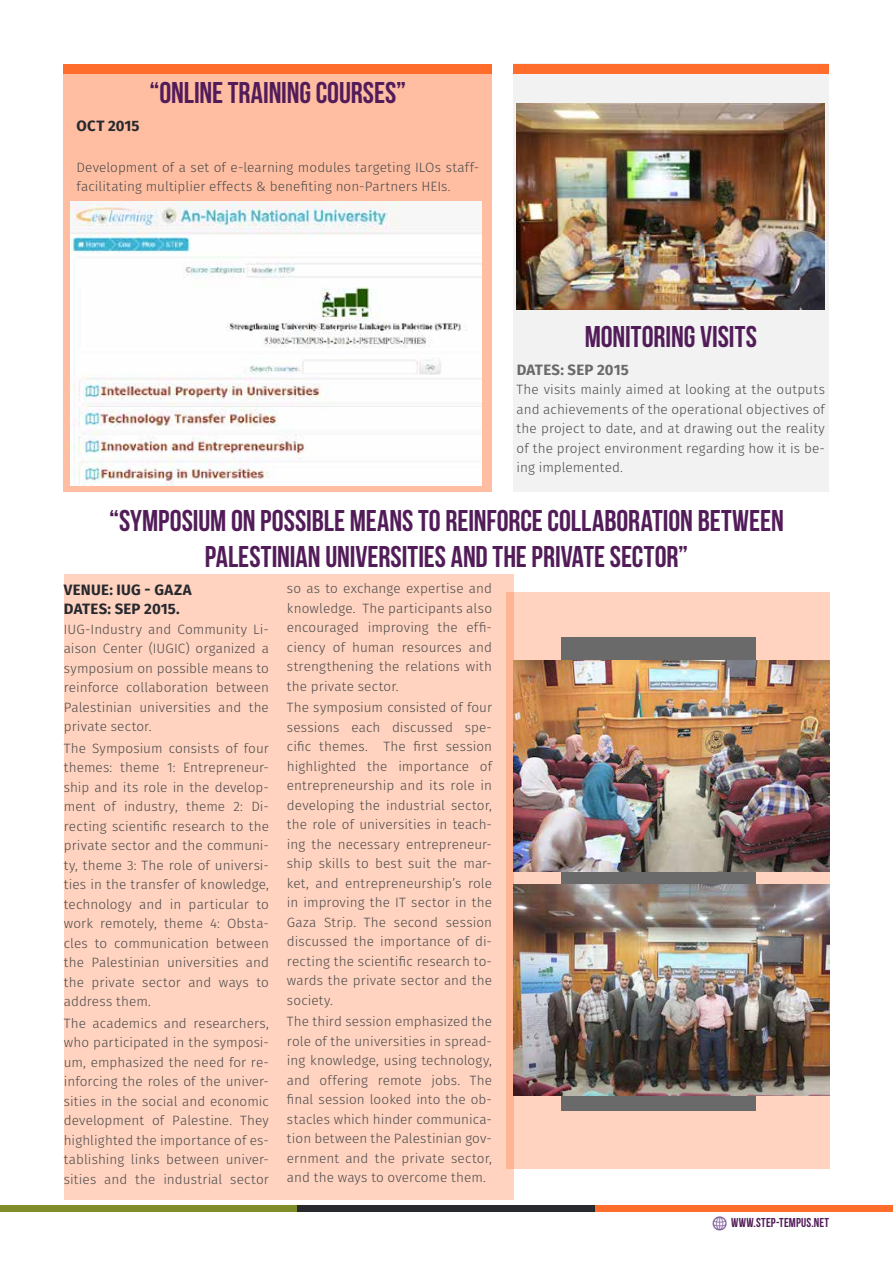
<style>
.page{position:relative;width:893px;height:1263px;background:#fff}
.page>*{position:absolute;margin:0;border:0;box-sizing:border-box;transform-origin:0 0}
.t1{font:30px/36px "Bebas Neue";color:#521c59;text-align:center}
.t2{font:21.6px "Modern Pictograms";color:#82609c}
.t3{font:700 15px/19.5px "Fira Sans";letter-spacing:.015em;color:#27292f}
.t4{font:700 15px "Fira Sans";letter-spacing:.005em;color:#6a6a6a}
.t5{font:300 13.5px/19.5px "Fira Sans";letter-spacing:.01em;color:#4a4a49;text-align:justify}
.t6{font:12.9px "Bebas Neue";letter-spacing:.02em;color:#521c59}
</style>
<div class="page">
<div style="left:513px;top:64px;width:316px;height:428px;background:#f2f2f3"></div>
<div style="left:506px;top:592px;width:323px;height:576px;background:#ffd3c0"></div>
<div style="left:64px;top:574px;width:449px;height:625px;background:#ffd3c0"></div>
<div style="left:64px;top:73px;width:428px;height:419px;background:#ffbea2"></div>
<img style="left:71px;top:201px;width:411px;height:284px">
<div style="left:561px;top:638px;width:194px;height:473px;background:#6a6a6a"></div>
<img style="left:513px;top:661px;width:316px;height:210px">
<img style="left:513px;top:884px;width:316px;height:211px">
<img style="left:517px;top:103px;width:308px;height:206px">
<div style="left:278px;top:64px;width:214px;height:9px;background:#ff6d2c"></div>
<div style="left:64px;top:64px;width:214px;height:9px;background:#ff6d2c"></div>
<div style="left:671px;top:64px;width:158px;height:9px;background:#ff6d2c"></div>
<div style="left:513px;top:64px;width:158px;height:9px;background:#ff6d2c"></div>
<div style="left:198px;top:1205px;width:100px;height:7px;background:#818c2a"></div>
<div style="left:99px;top:1205px;width:99px;height:7px;background:#818c2a"></div>
<div style="left:0;top:1205px;width:99px;height:7px;background:#818c2a"></div>
<div style="left:496px;top:1205px;width:99px;height:7px;background:#27292f"></div>
<div style="left:397px;top:1205px;width:99px;height:7px;background:#27292f"></div>
<div style="left:298px;top:1205px;width:99px;height:7px;background:#27292f"></div>
<div style="left:794px;top:1205px;width:99px;height:7px;background:#ff6d2c"></div>
<div style="left:694px;top:1205px;width:100px;height:7px;background:#ff6d2c"></div>
<div style="left:595px;top:1205px;width:99px;height:7px;background:#ff6d2c"></div>
<h1 class="t1" style="left:150px;top:74px;width:258px">“ONLINE TRAINING COURSES”</h1>
<p class="t3" style="left:77px;top:115px;width:65px">OCT 2015</p>
<p class="t5" style="left:76px;top:157px;width:404px">Development of a set of e-learning modules targeting ILOs staff&shy;facilitating multiplier effects &amp; benefiting non-Partners HEIs.</p>
<h1 class="t1" style="left:585px;top:318px;width:174px">MONITORING VISITS</h1>
<p class="t4" style="left:517px;top:357px;width:113px">DATES: SEP 2015</p>
<p class="t5" style="left:517px;top:380px;width:310px">The visits mainly aimed at looking at the outputs and achievements of the operational objectives of the project to date, and at drawing out the reality of the project environment regarding how it is be&shy;ing implemented.</p>
<h1 class="t1" style="left:109px;top:502px;width:676px">“SYMPOSIUM ON POSSIBLE MEANS TO REINFORCE COLLABORATION BETWEEN<br>PALESTINIAN UNIVERSITIES AND THE PRIVATE SECTOR”</h1>
<p class="t3" style="left:64px;top:579px;width:129px">VENUE: IUG - GAZA<br>DATES: SEP 2015.</p>
<p class="t5" style="left:64px;top:619px;width:207px">IUG-Industry and Community Li&shy;aison Center (IUGIC) organized a symposium on possible means to reinforce collaboration between Palestinian universities and the private sector.</p>
<p class="t5" style="left:64px;top:738px;width:207px">The Symposium consists of four themes: theme 1: Entrepreneur&shy;ship and its role in the develop&shy;ment of industry, theme 2: Di&shy;recting scientific research to the private sector and the communi&shy;ty, theme 3: The role of universi&shy;ties in the transfer of knowledge, technology and in particular to work remotely, theme 4: Obsta&shy;cles to communication between the Palestinian universities and the private sector and ways to address them.</p>
<p class="t5" style="left:64px;top:1013px;width:207px">The academics and researchers, who participated in the symposi&shy;um, emphasized the need for re&shy;inforcing the roles of the univer&shy;sities in the social and economic development of Palestine. They highlighted the importance of es&shy;tablishing links between univer&shy;sities and the industrial sector</p>
<p class="t5" style="left:287px;top:579px;width:207px">so as to exchange expertise and knowledge. The participants also encouraged improving the effi&shy;ciency of human resources and strengthening the relations with the private sector.</p>
<p class="t5" style="left:287px;top:698px;width:207px">The symposium consisted of four sessions each discussed spe&shy;cific themes. The first session highlighted the importance of entrepreneurship and its role in developing the industrial sector, the role of universities in teach&shy;ing the necessary entrepreneur&shy;ship skills to best suit the mar&shy;ket, and entrepreneurship’s role in improving the IT sector in the Gaza Strip. The second session discussed the importance of di&shy;recting the scientific research to&shy;wards the private sector and the society.</p>
<p class="t5" style="left:287px;top:1012px;width:207px">The third session emphasized the role of the universities in spread&shy;ing knowledge, using technology, and offering remote jobs. The final session looked into the ob&shy;stacles which hinder communica&shy;tion between the Palestinian gov&shy;ernment and the private sector, and the ways to overcome them.</p>
<h2 class="t2" style="left:711px;top:1213px;width:18px">w</h2>
<p class="t6" style="left:731px;top:1215px;width:100px">WWW.STEP-TEMPUS.NET</p>
</div>
